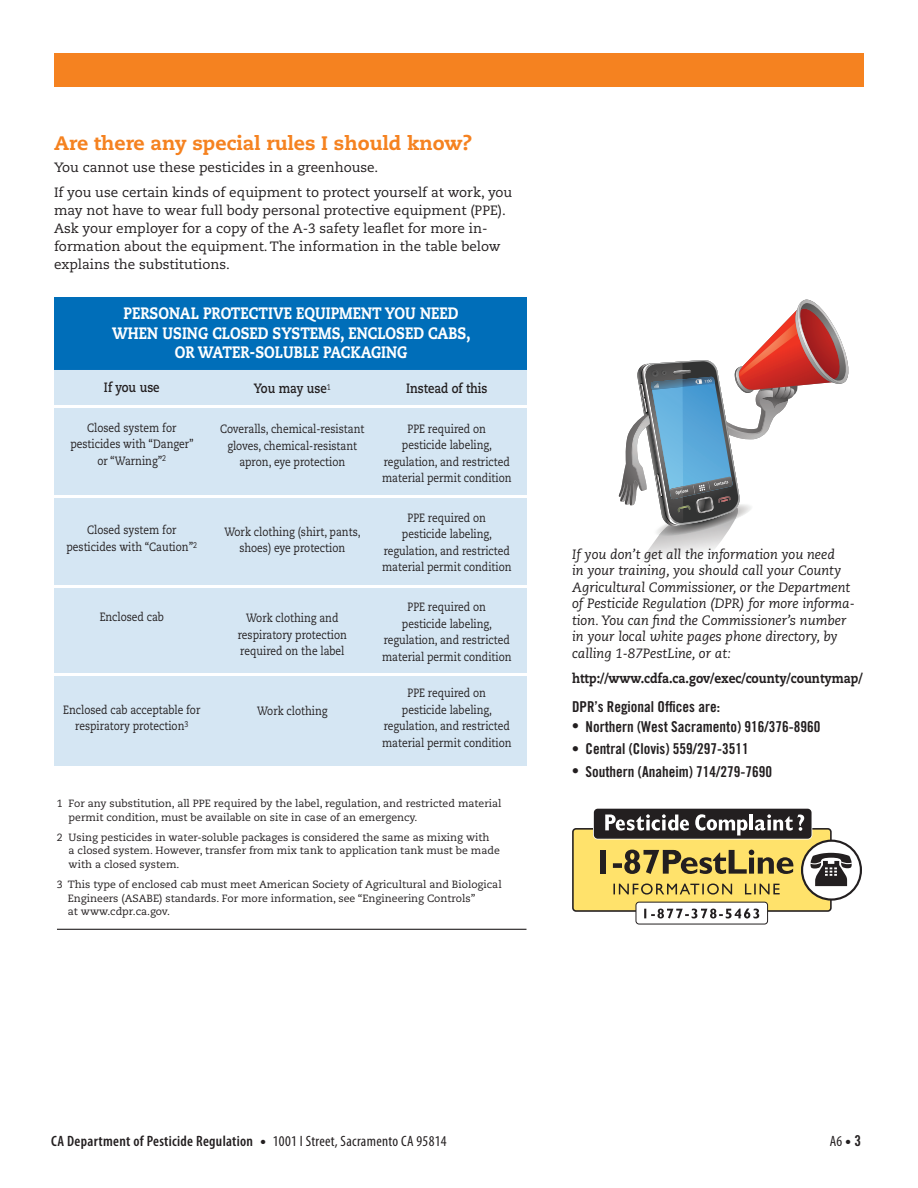
<style>
.page{position:relative;width:918px;height:1188px;background:#fff}
.page>*{position:absolute;margin:0;border:0;box-sizing:border-box;transform-origin:0 0}
.Question{font:800 19.5px "Caecilia LT Std";color:#f58220}
.subhead{font:800 16.5px/19.5px "Caecilia LT Std";color:#fff;text-align:center;scale:.85 1}
.t1{font:15px "Trade Gothic LT Std Bd Cn 20";color:#231f20}
.t2{font:condensed 15px "Myriad Pro";letter-spacing:.02em;color:#231f20}
.t3{font:600 condensed 15px "Myriad Pro";letter-spacing:.02em;color:#231f20}
.Answer_body_copy_NO{font:13.5px/18px "Caecilia LT Std";color:#231f20}
.t4{font:italic 13.5px/16.5px "Caecilia LT Std";color:#231f20}
.t5{font:800 13.5px "Caecilia LT Std";color:#231f20;scale:.88 1}
.Answer_body_copy_NO-2{font:700 13.5px "Caecilia LT Std";color:#231f20;scale:.85 1}
.Answer_body_copy_NO-3{font:12px/16.5px "Caecilia LT Std";color:#231f20;text-align:center;scale:.85 1}
.Answer_body_copy_NO-4{font:10.5px/13.5px "Caecilia LT Std";color:#231f20}
.s1{font-family:"Trade Gothic LT Std Bd Cn 20";font-stretch:normal}
</style>
<div class="page">
<div style="left:54px;top:53px;width:810px;height:33px;background:#f58220"></div>
<svg style="left:618px;top:300px;width:231px;height:254px"></svg>
<div style="left:573px;top:829px;width:258px;height:82px;background:#ffe26b;border-radius:3px"></div>
<div style="left:572px;top:828px;width:260px;height:84px;border:2px solid #231f20;border-radius:3px"></div>
<div style="left:593px;top:808px;width:219px;height:32px;border:3px solid #fff;border-radius:3px"></div>
<div style="left:595px;top:809px;width:216px;height:29px;background:#231f20;border-radius:3px"></div>
<div style="left:594px;top:809px;width:218px;height:30px;border:2px solid #231f20;border-radius:3px"></div>
<div style="left:600px;top:850px;width:5px;height:24px;background:#231f20"></div>
<div style="left:613px;top:863px;width:9px;height:5px;background:#231f20"></div>
<svg style="left:624px;top:850px;width:170px;height:24px"></svg>
<svg style="left:613px;top:884px;width:119px;height:11px"></svg>
<svg style="left:745px;top:884px;width:35px;height:10px"></svg>
<svg style="left:802px;top:841px;width:59px;height:59px"></svg>
<div style="left:801px;top:840px;width:61px;height:61px;border:2px solid #231f20;border-radius:50%"></div>
<svg style="left:811px;top:853px;width:41px;height:33px"></svg>
<div style="left:636px;top:902px;width:132px;height:22px;background:#fff;border-radius:3px"></div>
<div style="left:636px;top:902px;width:132px;height:22px;border:1px solid #231f20;border-radius:3px"></div>
<svg style="left:644px;top:909px;width:115px;height:10px"></svg>
<svg style="left:605px;top:814px;width:84px;height:17px"></svg>
<svg style="left:695px;top:814px;width:53px;height:22px"></svg>
<hr style="left:750px;top:815px;width:3px;height:15px;background:#fff">
<svg style="left:755px;top:814px;width:49px;height:17px"></svg>
<div style="left:54px;top:297px;width:472px;height:73px;background:#006eb9"></div>
<div style="left:54px;top:369px;width:472px;height:396px;background:#d5e6f3"></div>
<hr style="left:50px;top:406px;width:480px;height:2px;background:#fff">
<hr style="left:50px;top:495px;width:480px;height:2px;background:#fff">
<hr style="left:50px;top:586px;width:480px;height:2px;background:#fff">
<hr style="left:50px;top:673px;width:480px;height:3px;background:#fff">
<hr style="left:57px;top:929px;width:470px;height:1px;background:#231f20">
<p class="Question" style="left:54px;top:131px;width:419px">Are there any special rules I should know?</p>
<p class="Answer_body_copy_NO" style="left:54px;top:158px;width:326px">You cannot use these pesticides in a greenhouse.</p>
<p class="Answer_body_copy_NO" style="left:54px;top:183px;width:460px">If you use certain kinds of equipment to protect yourself at work, you may not have to wear full body personal protective equipment (PPE).<br>Ask your employer for a copy of the A-3 safety leaflet for more in&shy;formation about the equipment. The information in the table below explains the substitutions.</p>
<p class="subhead" style="left:112px;top:304px;width:423px">PERSONAL PROTECTIVE EQUIPMENT YOU NEED<br>WHEN USING CLOSED SYSTEMS, ENCLOSED CABS,<br>OR WATER-SOLUBLE PACKAGING</p>
<p class="Answer_body_copy_NO-2" style="left:104px;top:379px;width:67px">If you use</p>
<p class="Answer_body_copy_NO-3" style="left:70px;top:419px;width:147px">Closed system for pesticides with “Danger” or “Warning”<sup>2</sup></p>
<p class="Answer_body_copy_NO-2" style="left:406px;top:380px;width:97px">Instead of this</p>
<p class="Answer_body_copy_NO-3" style="left:382px;top:420px;width:154px">PPE required on<br>pesticide labeling, regulation, and restricted material permit condition</p>
<p class="Answer_body_copy_NO-3" style="left:382px;top:510px;width:154px">PPE required on<br>pesticide labeling, regulation, and restricted material permit condition</p>
<p class="Answer_body_copy_NO-3" style="left:382px;top:599px;width:154px">PPE required on<br>pesticide labeling, regulation, and restricted material permit condition</p>
<p class="Answer_body_copy_NO-3" style="left:382px;top:685px;width:154px">PPE required on<br>pesticide labeling, regulation, and restricted material permit condition</p>
<p class="Answer_body_copy_NO-2" style="left:254px;top:381px;width:92px">You may use<sup>1</sup></p>
<p class="Answer_body_copy_NO-3" style="left:220px;top:421px;width:171px">Coveralls, chemical-resistant gloves, chemical-resistant apron, eye protection</p>
<p class="Answer_body_copy_NO-3" style="left:67px;top:522px;width:155px">Closed system for pesticides with “Caution”<sup>2</sup></p>
<p class="Answer_body_copy_NO-3" style="left:224px;top:524px;width:162px">Work clothing (shirt, pants, shoes) eye protection</p>
<p class="Answer_body_copy_NO-3" style="left:100px;top:608px;width:77px">Enclosed cab</p>
<p class="Answer_body_copy_NO-3" style="left:238px;top:610px;width:130px">Work clothing and respiratory protection required on the label</p>
<p class="Answer_body_copy_NO-3" style="left:63px;top:701px;width:163px">Enclosed cab acceptable for respiratory protection<sup>3</sup></p>
<p class="Answer_body_copy_NO-3" style="left:257px;top:703px;width:84px">Work clothing</p>
<p class="Answer_body_copy_NO-4" style="left:69px;top:797px;width:434px;text-indent:-12px">1 For any substitution, all PPE required by the label, regulation, and restricted material permit condition, must be available on site in case of an emergency.</p>
<p class="Answer_body_copy_NO-4" style="left:69px;top:831px;width:433px;text-indent:-12px">2 Using pesticides in water-soluble packages is considered the same as mixing with<br>a closed system. However, transfer from mix tank to application tank must be made with a closed system.</p>
<p class="Answer_body_copy_NO-4" style="left:68px;top:878px;width:435px;text-indent:-11px">3 This type of enclosed cab must meet American Society of Agricultural and Biological<br>Engineers (ASABE) standards. For more information, see “Engineering Controls”<br>at www.cdpr.ca.gov.</p>
<p class="t4" style="left:572px;top:546px;width:284px">If you don’t get all the information you need<br>in your training, you should call your County Agricultural Commissioner, or the Department of Pesticide Regulation (DPR) for more informa&shy;tion. You can find the Commissioner’s number in your local white pages phone directory, by calling 1-87PestLine, or at:</p>
<p class="t5" style="left:572px;top:670px;width:332px">http://www.cdfa.ca.gov/exec/county/countymap/</p>
<p class="t1" style="left:572px;top:697px;width:149px">DPR’s Regional Offices are:</p>
<p class="t1" style="left:572px;top:717px;width:250px">● Northern (West Sacramento) 916/376-8960</p>
<p class="t1" style="left:572px;top:740px;width:178px">● Central (Clovis) 559/297-3511</p>
<p class="t1" style="left:572px;top:762px;width:201px">● Southern (Anaheim) 714/279-7690</p>
<p class="t3" style="left:51px;top:1132px;width:203px">CA Department of Pesticide Regulation</p>
<p class="t2" style="left:261px;top:1132px;width:187px">● 1001 I Street, Sacramento CA 95814</p>
<p class="t2" style="left:830px;top:1132px;width:33px">A6 ● <span class="s1">3</span></p>
</div>
